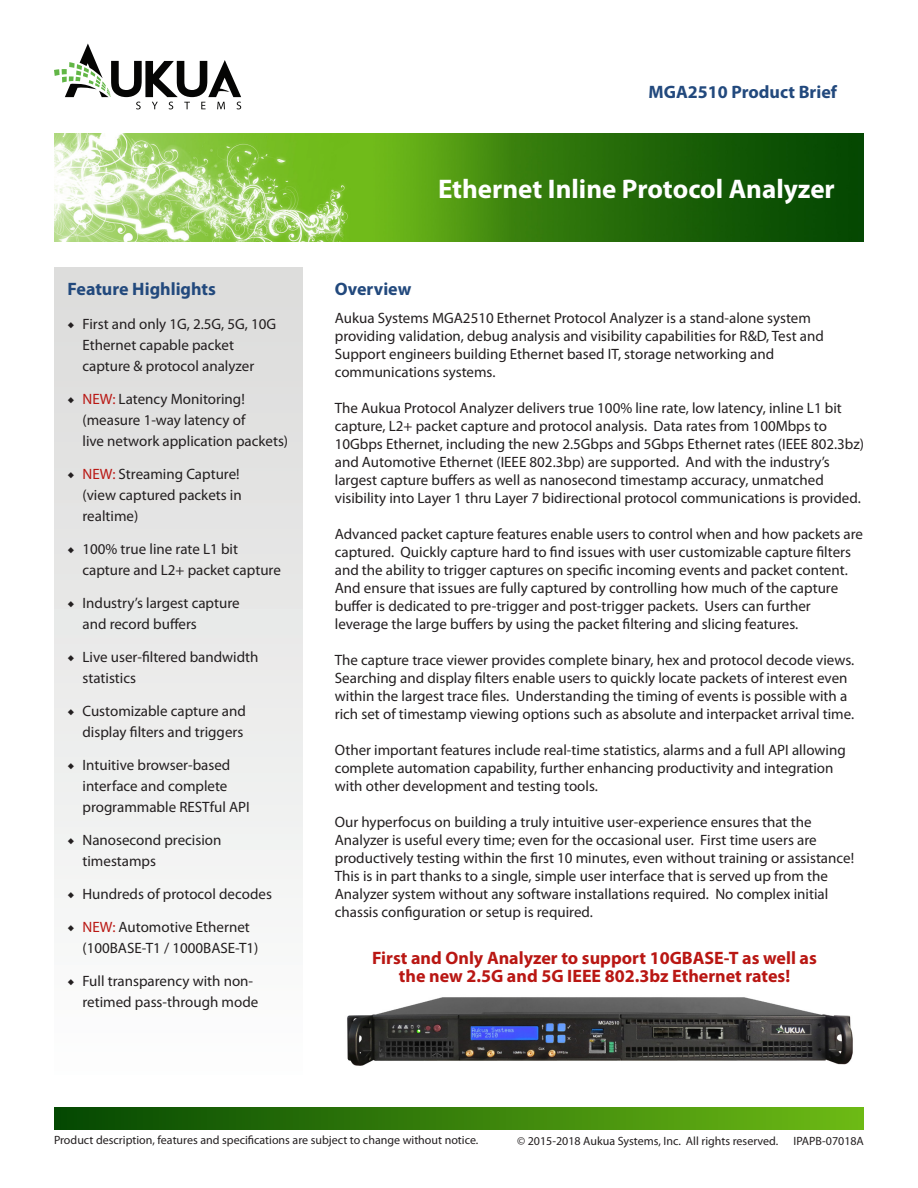
<style>
.page{position:relative;width:918px;height:1188px;background:#fff}
.page>*{position:absolute;margin:0;border:0;box-sizing:border-box;transform-origin:0 0}
.t1{font:700 27px "Myriad Pro";color:#fff}
.t2{font:700 18px/18px "Myriad Pro";color:#b91713;text-align:center}
.t3{font:700 18px "Myriad Pro";color:#22497d}
.t4{font:15px/18px "Myriad Pro";color:#231f20}
.t5{font:12px "Myriad Pro";color:#231f20}
.s1{font-family:"Minion Pro"}
.s2{color:#b91713}
</style>
<div class="page">
<svg style="left:54px;top:44px;width:187px;height:65px"></svg>
<img style="left:54px;top:133px;width:810px;height:109px">
<div style="left:54px;top:268px;width:248px;height:819px;background:linear-gradient(to bottom,#dadad9,#fdfdfd)"></div>
<div style="left:54px;top:1108px;width:810px;height:22px;background:linear-gradient(to right,#044802,#6dba15)"></div>
<img style="left:347px;top:997px;width:506px;height:69px">
<p class="t3" style="left:649px;top:80px;width:190px">MGA2510 Product Brief</p>
<p class="t1" style="left:438px;top:171px;width:398px">Ethernet Inline Protocol Analyzer</p>
<p class="t3" style="left:68px;top:277px;width:150px">Feature Highlights</p>
<p class="t3" style="left:335px;top:277px;width:78px">Overview</p>
<p class="t4" style="left:82px;top:313px;width:195px;line-height:21px;text-indent:-15px"><span class="s1">◆</span> First and only 1G, 2.5G, 5G, 10G<br>Ethernet capable packet capture &amp; protocol analyzer</p>
<p class="t4" style="left:82px;top:388px;width:207px;line-height:21px;text-indent:-15px"><span class="s1">◆</span> <span class="s2">NEW:</span> Latency Monitoring! (measure 1-way latency of<br>live network application packets)</p>
<p class="t4" style="left:82px;top:463px;width:161px;line-height:21px;text-indent:-15px"><span class="s1">◆</span> <span class="s2">NEW:</span> Streaming Capture! (view captured packets in realtime)</p>
<p class="t4" style="left:82px;top:538px;width:200px;line-height:21px;text-indent:-15px"><span class="s1">◆</span> 100% true line rate L1 bit capture and L2+ packet capture</p>
<p class="t4" style="left:82px;top:592px;width:159px;line-height:21px;text-indent:-15px"><span class="s1">◆</span> Industry’s largest capture and record buffers</p>
<p class="t4" style="left:82px;top:646px;width:178px;line-height:21px;text-indent:-15px"><span class="s1">◆</span> Live user-filtered bandwidth statistics</p>
<p class="t4" style="left:68px;top:700px;width:180px;line-height:21px;text-align:right"><span class="s1">◆</span> Customizable capture and display filters and triggers</p>
<p class="t4" style="left:82px;top:754px;width:169px;line-height:21px;text-indent:-15px"><span class="s1">◆</span> Intuitive browser-based interface and complete programmable RESTful API</p>
<p class="t4" style="left:82px;top:829px;width:140px;line-height:21px;text-indent:-15px"><span class="s1">◆</span> Nanosecond precision timestamps</p>
<p class="t4" style="left:68px;top:884px;width:206px"><span class="s1">◆</span> Hundreds of protocol decodes</p>
<p class="t4" style="left:82px;top:916px;width:178px;line-height:21px;text-indent:-15px"><span class="s1">◆</span> <span class="s2">NEW:</span> Automotive Ethernet (100BASE-T1 / 1000BASE-T1)</p>
<p class="t4" style="left:82px;top:970px;width:177px;line-height:21px;text-indent:-15px"><span class="s1">◆</span> Full transparency with non&shy;retimed pass-through mode</p>
<p class="t4" style="left:335px;top:309px;width:491px">Aukua Systems MGA2510 Ethernet Protocol Analyzer is a stand-alone system providing validation, debug analysis and visibility capabilities for R&amp;D, Test and Support engineers building Ethernet based IT, storage networking and communications systems.</p>
<p class="t4" style="left:335px;top:399px;width:531px">The Aukua Protocol Analyzer delivers true 100% line rate, low latency, inline L1 bit capture, L2+ packet capture and protocol analysis. Data rates from 100Mbps to 10Gbps Ethernet, including the new 2.5Gbps and 5Gbps Ethernet rates (IEEE 802.3bz) and Automotive Ethernet (IEEE 802.3bp) are supported. And with the industry’s largest capture buffers as well as nanosecond timestamp accuracy, unmatched visibility into Layer 1 thru Layer 7 bidirectional protocol communications is provided.</p>
<p class="t4" style="left:335px;top:525px;width:530px">Advanced packet capture features enable users to control when and how packets are captured. Quickly capture hard to find issues with user customizable capture filters and the ability to trigger captures on specific incoming events and packet content.<br>And ensure that issues are fully captured by controlling how much of the capture buffer is dedicated to pre-trigger and post-trigger packets. Users can further leverage the large buffers by using the packet filtering and slicing features.</p>
<p class="t4" style="left:335px;top:651px;width:521px">The capture trace viewer provides complete binary, hex and protocol decode views.<br>Searching and display filters enable users to quickly locate packets of interest even within the largest trace files. Understanding the timing of events is possible with a rich set of timestamp viewing options such as absolute and interpacket arrival time.</p>
<p class="t4" style="left:335px;top:741px;width:512px">Other important features include real-time statistics, alarms and a full API allowing complete automation capability, further enhancing productivity and integration with other development and testing tools.</p>
<p class="t4" style="left:335px;top:813px;width:521px">Our hyperfocus on building a truly intuitive user-experience ensures that the Analyzer is useful every time; even for the occasional user. First time users are productively testing within the first 10 minutes, even without training or assistance!<br>This is in part thanks to a single, simple user interface that is served up from the Analyzer system without any software installations required. No complex initial chassis configuration or setup is required.</p>
<p class="t2" style="left:372px;top:948px;width:446px">First and Only Analyzer to support 10GBASE-T as well as the new 2.5G and 5G IEEE 802.3bz Ethernet rates!</p>
<p class="t5" style="left:54px;top:1133px;width:426px">Product description, features and specifications are subject to change without notice.</p>
<p class="t5" style="left:517px;top:1134px;width:263px">© 2015-2018 Aukua Systems, Inc. All rights reserved.</p>
<p class="t5" style="left:794px;top:1134px;width:72px">IPAPB-07018A</p>
</div>
